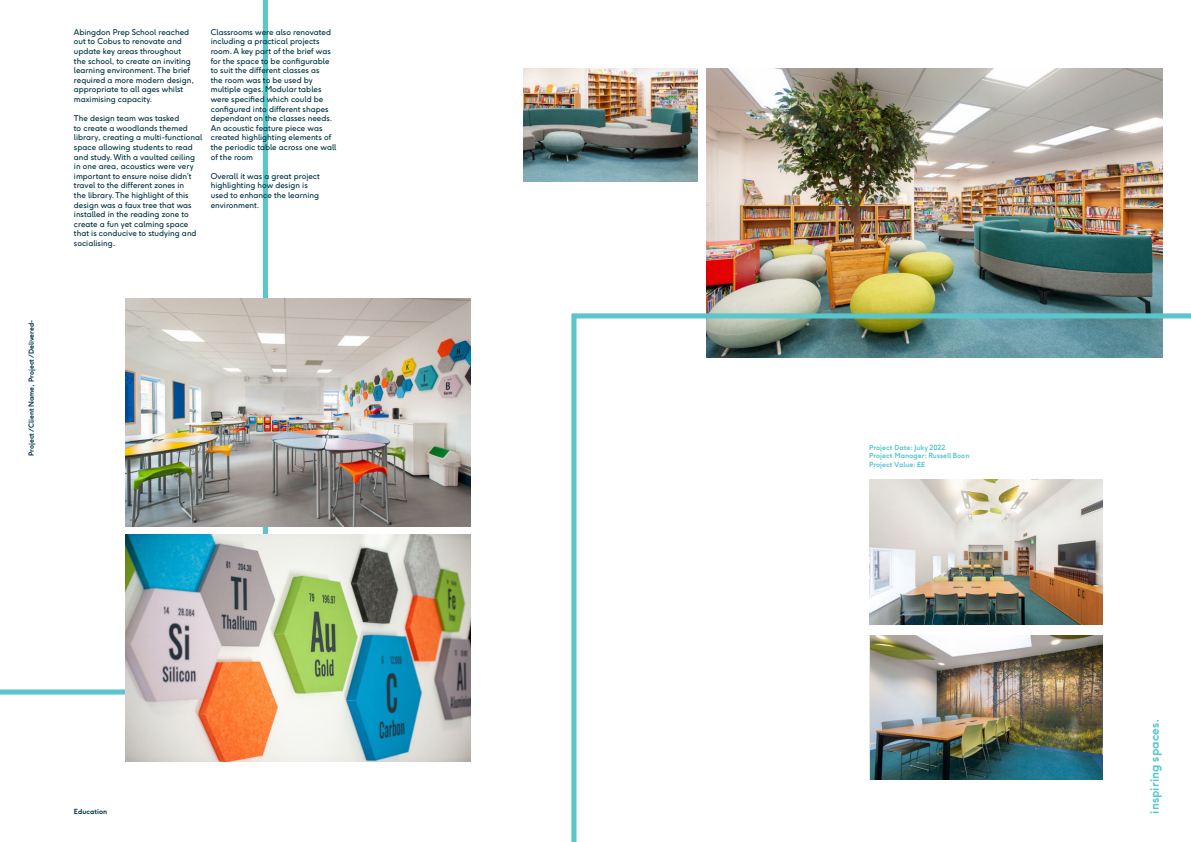
<style>
.page{position:relative;width:1191px;height:842px;background:#fff}
.page>*{position:absolute;margin:0;border:0;box-sizing:border-box;transform-origin:0 0}
.t1{font:700 12px "F37 Ginger";color:#5ac6cc}
.t2{font:8px/9.6px "F37 Ginger";color:#003543}
.t3{font:700 7px/8.4px "F37 Ginger";color:#5ac6cc}
.t4{font:700 7px "F37 Ginger";color:#003543}
</style>
<div class="page">
<img style="left:523px;top:68px;width:174px;height:114px">
<svg style="left:0;top:0;width:270px;height:695px"></svg>
<img style="left:125px;top:299px;width:345px;height:227px">
<img style="left:706px;top:68px;width:456px;height:243px">
<img style="left:125px;top:534px;width:345px;height:228px">
<img style="left:571px;top:311px;width:620px;height:531px">
<p class="t4" style="left:29px;top:456px;width:138px;rotate:-90deg">Project/Client Name, Project/Delivered-</p>
<p class="t2" style="left:74px;top:28px;width:121px">Abingdon Prep School reached out to Cobus to renovate and update key areas throughout the school, to create an inviting learning environment. The brief required a more modern design, appropriate to all ages whilst maximising capacity.</p>
<p class="t2" style="left:74px;top:114px;width:130px">The design team was tasked<br>to create a woodlands themed library, creating a multi-functional space allowing students to read and study. With a vaulted ceiling in one area, acoustics were very important to ensure noise didn’t travel to the different zones in<br>the library. The highlight of this design was a faux tree that was installed in the reading zone to create a fun yet calming space that is conducive to studying and socialising.</p>
<p class="t2" style="left:211px;top:28px;width:127px">Classrooms were also renovated including a practical projects room. A key part of the brief was for the space to be configurable to suit the different classes as<br>the room was to be used by multiple ages. Modular tables were specified which could be configured into different shapes dependant on the classes needs.<br>An acoustic feature piece was created highlighting elements of the periodic table across one wall of the room</p>
<p class="t2" style="left:211px;top:172px;width:111px">Overall it was a great project highlighting how design is used to enhance the learning environment.</p>
<p class="t4" style="left:74px;top:808px;width:35px">Education</p>
<p class="t3" style="left:869px;top:444px;width:102px">Project Date: Juky 2022<br>Project Manager: Russell Boon<br>Project Value: ££</p>
<h1 class="t1" style="left:1149px;top:814px;width:96px;rotate:-90deg">inspiring spaces.</h1>
</div>
